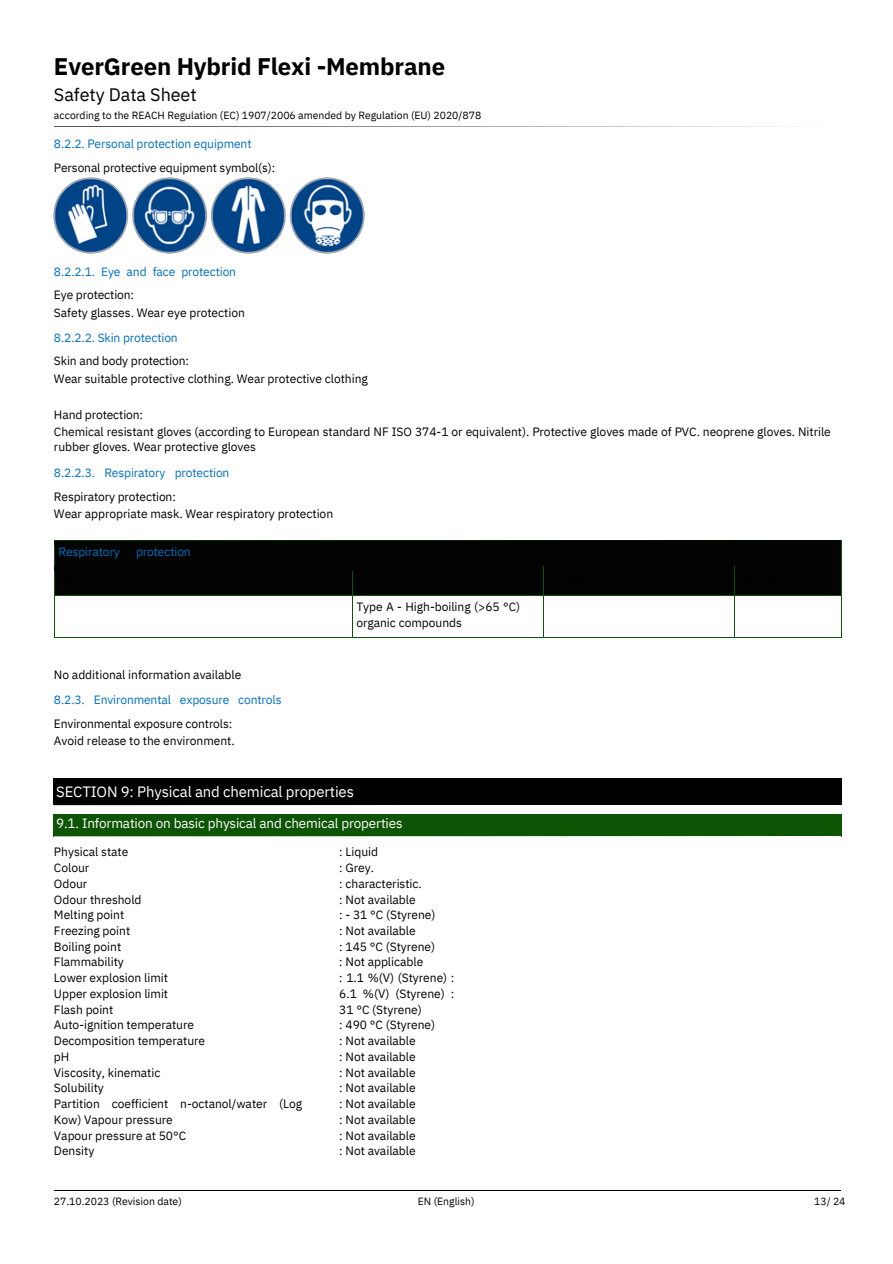
<style>
.page{position:relative;width:893px;height:1264px;background:#fff}
.page>*{position:absolute;margin:0;border:0;box-sizing:border-box;transform-origin:0 0}
.t1{font:700 23.85px "IBM Plex Sans";letter-spacing:-.005em;color:#000}
.t2{font:18px "IBM Plex Sans";letter-spacing:-.005em;color:#000}
.t3{font:15px "IBM Plex Sans";letter-spacing:-.01em;color:#fff}
.t4{font:13.5px "IBM Plex Sans";letter-spacing:-.01em;color:#fff}
.t5{font:12px/15.8px "IBM Plex Sans";letter-spacing:-.005em;color:#000}
.t6{font:12px/23.5px "IBM Plex Sans";letter-spacing:-.01em;color:#0070c0}
.t7{font:10.5px "IBM Plex Sans";color:#000}
.s1{color:#0070c0}
.s2{color:#000}
</style>
<div class="page">
<svg style="left:54px;top:126px;width:735px;height:1px"></svg>
<hr style="left:54px;top:1190px;width:264px;height:1px;background:#000">
<hr style="left:318px;top:1190px;width:259px;height:1px;background:#000">
<hr style="left:577px;top:1190px;width:263px;height:1px;background:#000">
<svg style="left:54px;top:540px;width:787px;height:60px;background:#131513"></svg>
<hr style="left:54px;top:600px;width:1px;height:37px;background:#0d5405">
<hr style="left:55px;top:637px;width:297px;height:1px;background:#0d5405">
<hr style="left:352px;top:600px;width:1px;height:37px;background:#0d5405">
<hr style="left:352px;top:637px;width:191px;height:1px;background:#0d5405">
<hr style="left:543px;top:600px;width:1px;height:37px;background:#0d5405">
<hr style="left:544px;top:637px;width:190px;height:1px;background:#0d5405">
<hr style="left:734px;top:600px;width:1px;height:37px;background:#0d5405">
<hr style="left:735px;top:637px;width:105px;height:1px;background:#0d5405">
<hr style="left:840px;top:600px;width:1px;height:37px;background:#0d5405">
<div style="left:54px;top:778px;width:787px;height:26px;background:#000"></div>
<hr style="left:54px;top:804px;width:787px;height:1px;background:#000">
<svg style="left:841px;top:778px;width:1px;height:27px"></svg>
<div style="left:54px;top:814px;width:787px;height:22px;background:#0d5405"></div>
<hr style="left:54px;top:836px;width:787px;height:1px;background:#0d5405">
<svg style="left:841px;top:814px;width:1px;height:23px"></svg>
<img style="left:54px;top:178px;width:310px;height:75px">
<p class="t1" style="left:54px;top:51px;width:392px">EverGreen Hybrid Flexi -Membrane</p>
<p class="t2" style="left:54px;top:83px;width:144px">Safety Data Sheet</p>
<p class="t7" style="left:54px;top:108px;width:429px">according to the REACH Regulation (EC) 1907/2006 amended by Regulation (EU) 2020/878</p>
<p class="t5" style="left:54px;top:132px;width:223px;line-height:23.5px"><span class="s1">8.2.2. Personal protection equipment<br></span>Personal protective equipment symbol(s):</p>
<p class="t6" style="left:54px;top:259px;width:184px">8.2.2.1. Eye and face protection<br><span class="s2">Eye protection:</span></p>
<p class="t5" style="left:54px;top:304px;width:192px">Safety glasses. Wear eye protection</p>
<p class="t6" style="left:54px;top:325px;width:136px">8.2.2.2. Skin protection<br><span class="s2">Skin and body protection:</span></p>
<p class="t5" style="left:54px;top:370px;width:315px">Wear suitable protective clothing. Wear protective clothing</p>
<p class="t5" style="left:54px;top:406px;width:91px">Hand protection:</p>
<p class="t5" style="left:54px;top:423px;width:778px">Chemical resistant gloves (according to European standard NF ISO 374-1 or equivalent). Protective gloves made of PVC. neoprene gloves. Nitrile rubber gloves. Wear protective gloves</p>
<p class="t6" style="left:54px;top:461px;width:177px">8.2.2.3. Respiratory protection<br><span class="s2">Respiratory protection:</span></p>
<p class="t5" style="left:54px;top:506px;width:281px">Wear appropriate mask. Wear respiratory protection</p>
<p class="t6" style="left:59px;top:539px;width:63px">Respiratory</p>
<p class="t6" style="left:136px;top:539px;width:56px">protection</p>
<p class="t5" style="left:54px;top:666px;width:189px">No additional information available</p>
<p class="t6" style="left:54px;top:688px;width:229px">8.2.3. Environmental exposure controls<br><span class="s2">Environmental exposure controls:</span></p>
<p class="t5" style="left:54px;top:732px;width:182px">Avoid release to the environment.</p>
<p class="t5" style="left:356px;top:598px;width:165px">Type A - High-boiling (&gt;65 °C) organic compounds</p>
<p class="t3" style="left:56px;top:781px;width:299px">SECTION 9: Physical and chemical properties</p>
<p class="t4" style="left:56px;top:814px;width:348px">9.1. Information on basic physical and chemical properties</p>
<p class="t5" style="left:54px;top:843px;width:76px">Physical state</p>
<p class="t5" style="left:54px;top:859px;width:37px">Colour</p>
<p class="t5" style="left:54px;top:875px;width:35px">Odour</p>
<p class="t5" style="left:54px;top:891px;width:89px">Odour threshold</p>
<p class="t5" style="left:54px;top:906px;width:72px">Melting point</p>
<p class="t5" style="left:54px;top:922px;width:78px">Freezing point</p>
<p class="t5" style="left:54px;top:938px;width:69px">Boiling point</p>
<p class="t5" style="left:54px;top:954px;width:71px">Flammability</p>
<p class="t5" style="left:54px;top:969px;width:116px">Lower explosion limit</p>
<p class="t5" style="left:54px;top:985px;width:116px">Upper explosion limit</p>
<p class="t5" style="left:54px;top:1001px;width:61px">Flash point</p>
<p class="t5" style="left:54px;top:1017px;width:142px">Auto-ignition temperature</p>
<p class="t5" style="left:54px;top:1032px;width:153px">Decomposition temperature</p>
<p class="t5" style="left:54px;top:1048px;width:17px">pH</p>
<p class="t5" style="left:54px;top:1064px;width:108px">Viscosity, kinematic</p>
<p class="t5" style="left:54px;top:1080px;width:51px">Solubility</p>
<p class="t5" style="left:54px;top:1095px;width:250px">Partition coefficient n-octanol/water (Log<br>Kow) Vapour pressure</p>
<p class="t5" style="left:54px;top:1127px;width:134px">Vapour pressure at 50°C</p>
<p class="t5" style="left:54px;top:1142px;width:42px">Density</p>
<p class="t5" style="left:339px;top:843px;width:40px">: Liquid</p>
<p class="t5" style="left:339px;top:859px;width:36px">: Grey.</p>
<p class="t5" style="left:339px;top:875px;width:84px">: characteristic.</p>
<p class="t5" style="left:339px;top:891px;width:78px">: Not available</p>
<p class="t5" style="left:339px;top:906px;width:98px">: - 31 °C (Styrene)</p>
<p class="t5" style="left:339px;top:922px;width:78px">: Not available</p>
<p class="t5" style="left:339px;top:938px;width:97px">: 145 °C (Styrene)</p>
<p class="t5" style="left:339px;top:954px;width:86px">: Not applicable</p>
<p class="t5" style="left:339px;top:969px;width:117px;text-align:justify">: 1.1 %(V) (Styrene) :<br>6.1 %(V) (Styrene) :<br>31 °C (Styrene)</p>
<p class="t5" style="left:339px;top:1017px;width:97px">: 490 °C (Styrene)</p>
<p class="t5" style="left:339px;top:1032px;width:78px">: Not available</p>
<p class="t5" style="left:339px;top:1048px;width:78px">: Not available</p>
<p class="t5" style="left:339px;top:1064px;width:78px">: Not available</p>
<p class="t5" style="left:339px;top:1080px;width:78px">: Not available</p>
<p class="t5" style="left:339px;top:1095px;width:78px">: Not available</p>
<p class="t5" style="left:339px;top:1111px;width:78px">: Not available</p>
<p class="t5" style="left:339px;top:1127px;width:78px">: Not available</p>
<p class="t5" style="left:339px;top:1142px;width:78px">: Not available</p>
<p class="t7" style="left:54px;top:1193px;width:129px">27.10.2023 (Revision date)</p>
<p class="t7" style="left:418px;top:1193px;width:58px">EN (English)</p>
<p class="t7" style="left:814px;top:1193px;width:33px">13/ 24</p>
</div>
